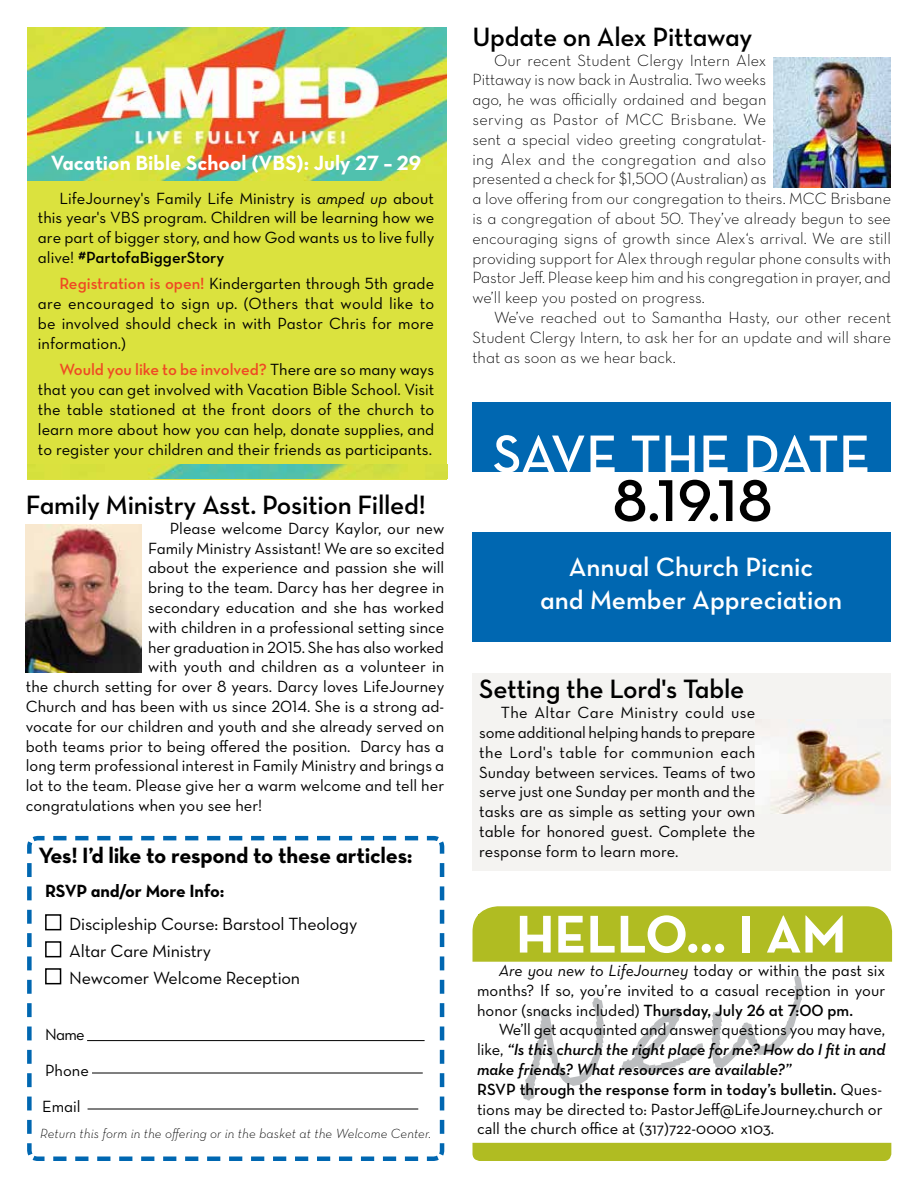
<style>
.page{position:relative;width:918px;height:1188px;background:#fff}
.page>*{position:absolute;margin:0;border:0;box-sizing:border-box;transform-origin:0 0}
.t1{font:60px "Neutra Text Demi Alt";color:#000}
.t2{font:600 54px "Neutra Text";letter-spacing:-.01em;color:#fff}
.t3{font:700 54px "Neutra Text";color:#fff}
.t4{font:27px "Neutra Text Demi Alt";letter-spacing:-.01em;color:#000}
.t5{font:27px/32.4px "Neutra Text Demi Alt";color:#fff;text-align:center}
.t6{font:22.5px "Neutra Text Bold Alt";letter-spacing:-.01em;color:#000}
.t7{font:21px "Neutra Text Bold Alt";color:#fff}
.t8{font:18px/27px "Neutra Text Book Alt";letter-spacing:-.01em;color:#000}
.t9{font:18px "Neutra Text Bold Alt";letter-spacing:-.01em;color:#000}
.t10{font:16.5px/19.8px "Neutra Text Book Alt";color:#000;text-align:justify}
.t11{font:16.5px/19.8px "Neutra Text Light Alt";color:#000}
.t12{font:16.5px "Neutra Text Demi Alt";color:#000}
.t13{font:16.5px/19.8px "Neutra Text";color:#000}
.t14{font:italic 600 16.5px "Neutra Text";color:#000}
.t15{font:16.5px "Neutra Text Demi Alt";color:#ef4923}
.t16{font:16.5px "Neutra Text Demi Italic Alt";color:#000}
.t17{font:13.5px "Neutra Text Light Italic Alt";letter-spacing:.005em;color:#000}
.s1{font-family:"Neutra Text Book Italic Alt"}
.s2{font-family:"Neutra Text Book Alt"}
.s3{font-family:"Neutra Text Demi Alt";color:#ef4923}
.s4{font-family:"Neutra Text Book Alt";color:#000}
.s5{font-family:"Neutra Text";font-style:italic}
.s6{font-family:"Neutra Text Book Alt";font-weight:400;font-style:normal}
.s7{font-family:"Neutra Text Demi Italic Alt";font-weight:400;font-style:normal}
.s8{font-family:"Neutra Text"}
</style>
<div class="page">
<div style="left:27px;top:172px;width:420px;height:308px;background:#dbe23e"></div>
<img style="left:27px;top:27px;width:420px;height:153px">
<img style="left:148px;top:464px;width:252px;height:15px">
<svg style="left:27px;top:835px;width:418px;height:326px"></svg>
<div style="left:472px;top:673px;width:419px;height:197px;background:#f4f3f1"></div>
<img style="left:771px;top:729px;width:120px;height:84px">
<img style="left:26px;top:525px;width:115px;height:148px">
<div style="left:472px;top:402px;width:419px;height:240px;background:#0067b1"></div>
<div style="left:472px;top:472px;width:419px;height:60px;background:#fff"></div>
<img style="left:773px;top:57px;width:118px;height:131px">
<div style="left:472px;top:1143px;width:419px;height:18px;background:#b0bc22"></div>
<svg style="left:472px;top:906px;width:420px;height:56px;background:#b6c133"></svg>
<div style="left:478px;top:915px;width:406px;height:41px;background:#b0bc22"></div>
<p class="t7" style="left:51px;top:150px;width:372px">Vacation Bible School (VBS): July 27 – 29</p>
<p class="t10" style="left:38px;top:188px;width:398px;text-indent:22px">LifeJourney's Family Life Ministry is <span class="s1">amped up</span> about this year's VBS program. Children will be learning how we are part of bigger story, and how God wants us to live fully</p>
<p class="t12" style="left:38px;top:247px;width:188px"><span class="s2">alive!</span> #PartofaBiggerStory</p>
<p class="t10" style="left:38px;top:274px;width:398px;text-indent:22px"><span class="s3">Registration is open!</span> Kindergarten through 5th grade are encouraged to sign up. (Others that would like to be involved should check in with Pastor Chris for more information.)</p>
<p class="t15" style="left:60px;top:360px;width:376px">Would you like to be involved? <span class="s4">There are so many ways</span></p>
<p class="t10" style="left:38px;top:379px;width:398px">that you can get involved with Vacation Bible School. Visit the table stationed at the front doors of the church to learn more about how you can help, donate supplies, and to register your children and their friends as participants.</p>
<h3 class="t4" style="left:26px;top:488px;width:402px">Family Ministry Asst. Position Filled!</h3>
<p class="t10" style="left:170px;top:518px;width:276px">Please welcome Darcy Kaylor, our new</p>
<p class="t10" style="left:148px;top:538px;width:298px">Family Ministry Assistant! We are so excited</p>
<p class="t10" style="left:148px;top:558px;width:298px">about the experience and passion she will</p>
<p class="t10" style="left:148px;top:577px;width:298px">bring to the team. Darcy has her degree in</p>
<p class="t10" style="left:148px;top:597px;width:297px">secondary education and she has worked</p>
<p class="t10" style="left:148px;top:617px;width:298px">with children in a professional setting since</p>
<p class="t10" style="left:148px;top:637px;width:297px">her graduation in 2015. She has also worked</p>
<p class="t10" style="left:148px;top:657px;width:298px">with youth and children as a volunteer in</p>
<p class="t10" style="left:26px;top:676px;width:420px">the church setting for over 8 years. Darcy loves LifeJourney</p>
<p class="t10" style="left:26px;top:696px;width:420px">Church and has been with us since 2014. She is a strong ad-</p>
<p class="t10" style="left:26px;top:716px;width:420px">vocate for our children and youth and she already served on</p>
<p class="t10" style="left:26px;top:736px;width:420px">both teams prior to being offered the position. Darcy has a</p>
<p class="t10" style="left:26px;top:756px;width:420px">long term professional interest in Family Ministry and brings a</p>
<p class="t10" style="left:26px;top:775px;width:420px">lot to the team. Please give her a warm welcome and tell her</p>
<p class="t10" style="left:26px;top:795px;width:238px">congratulations when you see her!</p>
<h3 class="t6" style="left:38px;top:841px;width:376px">Yes! I’d like to respond to these articles:</h3>
<p class="t9" style="left:45px;top:879px;width:181px">RSVP and/or More Info:</p>
<p class="t8" style="left:69px;top:910px;width:290px">Discipleship Course: Barstool Theology<br>Altar Care Ministry<br>Newcomer Welcome Reception</p>
<p class="t10" style="left:42px;top:1016px;width:48px;line-height:36px;text-align:left">Name<br>Phone<br>Email</p>
<p class="t17" style="left:40px;top:1126px;width:392px">Return this form in the offering or in the basket at the Welcome Center.</p>
<h3 class="t4" style="left:473px;top:20px;width:281px">Update on Alex Pittaway</h3>
<p class="t11" style="left:473px;top:50px;width:420px;text-indent:22px">Our recent Student Clergy Intern Alex<br>Pittaway is now back in Australia. Two weeks<br>ago, he was officially ordained and began<br>serving as Pastor of MCC Brisbane. We<br>sent a special video greeting congratulat-<br>ing Alex and the congregation and also<br>presented a check for $1,500 (Australian) as<br>a love offering from our congregation to theirs. MCC Brisbane is a congregation of about 50. They’ve already begun to see encouraging signs of growth since Alex‘s arrival. We are still providing support for Alex through regular phone consults with Pastor Jeff. Please keep him and his congregation in prayer, and we’ll keep you posted on progress.</p>
<p class="t11" style="left:473px;top:307px;width:420px;text-align:justify;text-indent:22px">We’ve reached out to Samantha Hasty, our other recent Student Clergy Intern, to ask her for an update and will share that as soon as we hear back.</p>
<h2 class="t2" style="left:493px;top:421px;width:379px">SAVE THE DATE</h2>
<h1 class="t1" style="left:613px;top:464px;width:161px">8.19.18</h1>
<h3 class="t5" style="left:540px;top:550px;width:304px">Annual Church Picnic<br>and Member Appreciation</h3>
<h3 class="t4" style="left:479px;top:673px;width:267px">Setting the Lord's Table</h3>
<p class="t10" style="left:479px;top:702px;width:278px;text-indent:22px">The Altar Care Ministry could use some additional helping hands to prepare the Lord's table for communion each Sunday between services. Teams of two serve just one Sunday per month and the tasks are as simple as setting your own table for honored guest. Complete the response form to learn more.</p>
<h2 class="t3" style="left:516px;top:901px;width:332px">HELLO... I AM</h2>
<p class="t10" style="left:477px;top:960px;width:410px;text-align:right"><span class="s5">Are you new to LifeJourney</span> today or within the past six months? If so, you’re invited to a casual reception in your</p>
<p class="t12" style="left:477px;top:1000px;width:377px"><span class="s2">honor (snacks included)</span> Thursday, July 26 at 7:00 pm.</p>
<p class="t10" style="left:499px;top:1020px;width:388px">We’ll get acquainted and answer questions you may have,</p>
<p class="t14" style="left:477px;top:1039px;width:410px"><span class="s6">like,</span> “Is this church the right place for me? <span class="s7">How do I fit in and</span></p>
<p class="t16" style="left:477px;top:1059px;width:316px">make friends? What resources are available?”</p>
<p class="t12" style="left:477px;top:1079px;width:407px">RSVP through the response form in today’s bulletin. <span class="s8">Ques-</span></p>
<p class="t13" style="left:477px;top:1099px;width:407px">tions may be directed to: PastorJeff@LifeJourney.church or call the church office at (317)722-0000 x103.</p>
</div>
